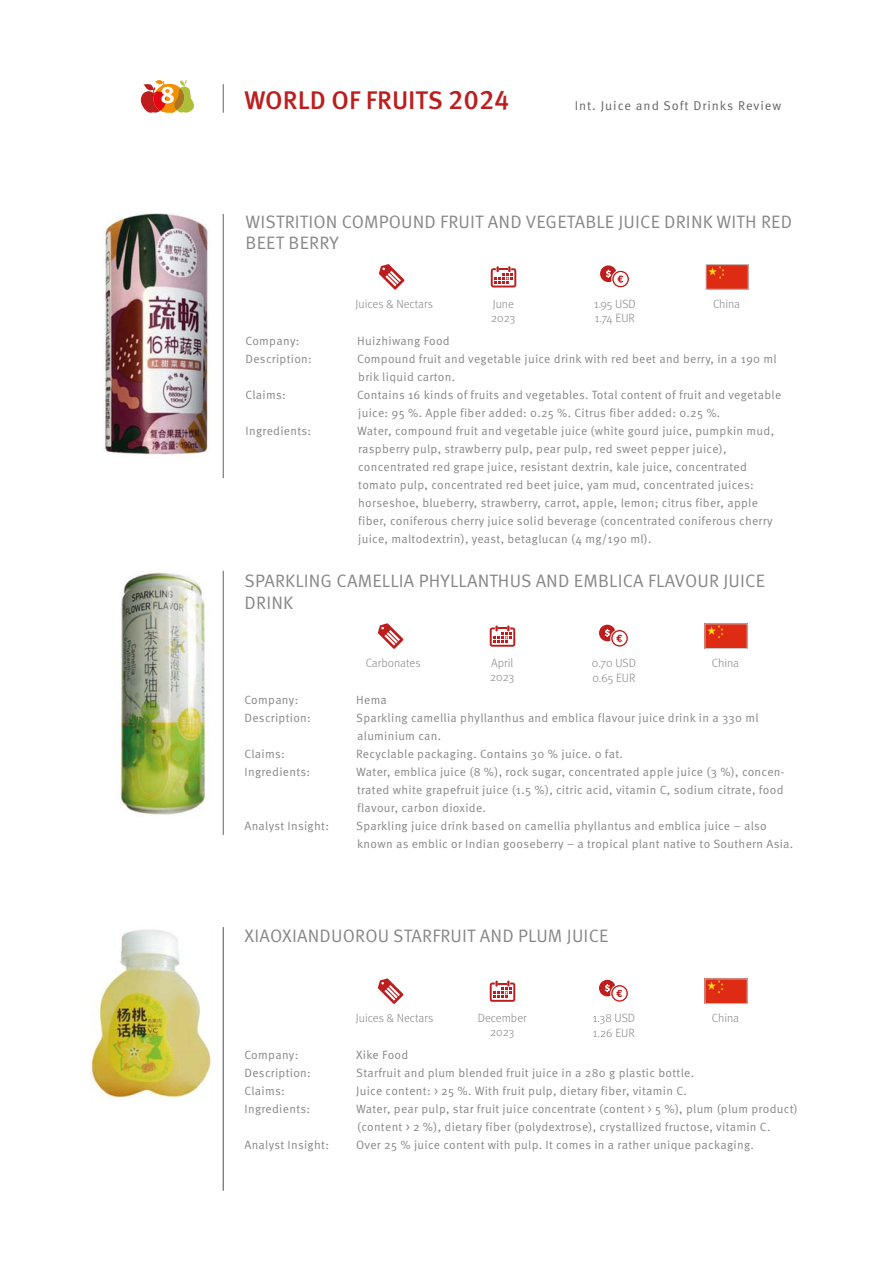
<style>
.page{position:relative;width:893px;height:1263px;background:#fff}
.page>*{position:absolute;margin:0;border:0;box-sizing:border-box;transform-origin:0 0}
.t1{font:500 25.5px "Meta Pro";color:#bd1d1d}
.t2{font:700 24px "Meta Pro";color:#fff}
.t3{font:18px/21.6px "Meta Pro Norm";letter-spacing:.01em;color:#878787}
.t4{font:12.75px "Meta Pro Norm";letter-spacing:.075em;color:#646363}
.t5{font:12px/18px "Meta Pro Norm";letter-spacing:.025em;color:#878787}
.t6{font:300 12px/14.4px "Meta Pro";color:#878787}
.s1{font-size:27px}
</style>
<div class="page">
<svg style="left:141px;top:80px;width:53px;height:33px"></svg>
<svg style="left:223px;top:84px;width:1px;height:29px"></svg>
<hr style="left:223px;top:214px;width:1px;height:264px;background:#646363">
<hr style="left:223px;top:927px;width:1px;height:264px;background:#646363">
<hr style="left:223px;top:571px;width:1px;height:264px;background:#646363">
<img style="left:104px;top:213px;width:105px;height:242px">
<svg style="left:600px;top:265px;width:17px;height:17px"></svg>
<svg style="left:606px;top:270px;width:24px;height:18px"></svg>
<svg style="left:491px;top:266px;width:25px;height:21px"></svg>
<svg style="left:379px;top:264px;width:26px;height:26px"></svg>
<img style="left:708px;top:266px;width:39px;height:22px">
<div style="left:706px;top:264px;width:43px;height:26px;border:1px solid #c6c6c6"></div>
<img style="left:120px;top:572px;width:86px;height:243px">
<div style="left:599px;top:625px;width:17px;height:16px;background:#bd1d1d;border-radius:50%"></div>
<svg style="left:605px;top:629px;width:24px;height:18px"></svg>
<svg style="left:490px;top:625px;width:25px;height:22px"></svg>
<svg style="left:378px;top:623px;width:26px;height:26px"></svg>
<img style="left:707px;top:625px;width:39px;height:22px">
<div style="left:705px;top:623px;width:43px;height:26px;border:1px solid #c6c6c6"></div>
<img style="left:90px;top:929px;width:121px;height:169px">
<div style="left:599px;top:980px;width:17px;height:16px;background:#bd1d1d;border-radius:50%"></div>
<svg style="left:605px;top:984px;width:24px;height:19px"></svg>
<svg style="left:490px;top:980px;width:25px;height:22px"></svg>
<svg style="left:378px;top:978px;width:26px;height:26px"></svg>
<img style="left:707px;top:980px;width:39px;height:22px">
<div style="left:705px;top:978px;width:43px;height:26px;border:1px solid #c6c6c6"></div>
<h2 class="t2" style="left:160px;top:81px;width:16px">8</h2>
<h1 class="t1" style="left:244px;top:85px;width:267px">WORLD OF FRUITS <span class="s1">2024</span></h1>
<p class="t4" style="left:575px;top:101px;width:208px">Int. Juice and Soft Drinks Review</p>
<h3 class="t3" style="left:246px;top:213px;width:548px">WISTRITION COMPOUND FRUIT AND VEGETABLE JUICE DRINK WITH RED<br>BEET BERRY</h3>
<p class="t6" style="left:356px;top:298px;width:79px">Juices &amp; Nectars</p>
<p class="t6" style="left:491px;top:298px;width:26px">June<br>2023</p>
<p class="t6" style="left:594px;top:298px;width:43px">1.95 USD</p>
<p class="t6" style="left:713px;top:298px;width:29px">China</p>
<p class="t6" style="left:595px;top:312px;width:42px">1.74 EUR</p>
<p class="t5" style="left:246px;top:333px;width:55px">Company:</p>
<p class="t5" style="left:357px;top:333px;width:94px">Huizhiwang Food</p>
<p class="t5" style="left:246px;top:351px;width:68px">Description:</p>
<p class="t5" style="left:357px;top:351px;width:421px">Compound fruit and vegetable juice drink with red beet and berry, in a 190 ml brik liquid carton.</p>
<p class="t5" style="left:246px;top:387px;width:42px">Claims:</p>
<p class="t5" style="left:357px;top:387px;width:426px">Contains 16 kinds of fruits and vegetables. Total content of fruit and vegetable juice: 95 %. Apple fiber added: 0.25 %. Citrus fiber added: 0.25 %.</p>
<p class="t5" style="left:246px;top:423px;width:67px">Ingredients:</p>
<p class="t5" style="left:357px;top:423px;width:419px">Water, compound fruit and vegetable juice (white gourd juice, pumpkin mud, raspberry pulp, strawberry pulp, pear pulp, red sweet pepper juice), concentrated red grape juice, resistant dextrin, kale juice, concentrated tomato pulp, concentrated red beet juice, yam mud, concentrated juices: horseshoe, blueberry, strawberry, carrot, apple, lemon; citrus fiber, apple fiber, coniferous cherry juice solid beverage (concentrated coniferous cherry juice, maltodextrin), yeast, betaglucan (4 mg/190 ml).</p>
<h3 class="t3" style="left:245px;top:572px;width:522px">SPARKLING CAMELLIA PHYLLANTHUS AND EMBLICA FLAVOUR JUICE<br>DRINK</h3>
<p class="t6" style="left:366px;top:657px;width:56px">Carbonates</p>
<p class="t6" style="left:490px;top:657px;width:26px">April<br>2023</p>
<p class="t6" style="left:592px;top:657px;width:45px">0.70 USD</p>
<p class="t6" style="left:712px;top:657px;width:29px">China</p>
<p class="t6" style="left:592px;top:671px;width:45px">0.65 EUR</p>
<p class="t5" style="left:244px;top:692px;width:55px">Company:</p>
<p class="t5" style="left:356px;top:692px;width:32px">Hema</p>
<p class="t5" style="left:244px;top:710px;width:68px">Description:</p>
<p class="t5" style="left:356px;top:710px;width:404px">Sparkling camellia phyllanthus and emblica flavour juice drink in a 330 ml aluminium can.</p>
<p class="t5" style="left:244px;top:746px;width:42px">Claims:</p>
<p class="t5" style="left:356px;top:746px;width:268px">Recyclable packaging. Contains 30 % juice. 0 fat.</p>
<p class="t5" style="left:244px;top:764px;width:67px">Ingredients:</p>
<p class="t5" style="left:356px;top:764px;width:430px;text-align:justify">Water, emblica juice (8 %), rock sugar, concentrated apple juice (3 %), concen&shy;trated white grapefruit juice (1.5 %), citric acid, vitamin C, sodium citrate, food flavour, carbon dioxide.</p>
<p class="t5" style="left:244px;top:818px;width:86px">Analyst Insight:</p>
<p class="t5" style="left:356px;top:818px;width:439px">Sparkling juice drink based on camellia phyllantus and emblica juice – also known as emblic or Indian gooseberry – a tropical plant native to Southern Asia.</p>
<h3 class="t3" style="left:245px;top:927px;width:365px">XIAOXIANDUOROU STARFRUIT AND PLUM JUICE</h3>
<p class="t6" style="left:356px;top:1012px;width:79px">Juices &amp; Nectars</p>
<p class="t6" style="left:478px;top:1012px;width:50px;text-align:center">December<br>2023</p>
<p class="t6" style="left:593px;top:1012px;width:44px">1.38 USD</p>
<p class="t6" style="left:712px;top:1012px;width:29px">China</p>
<p class="t6" style="left:593px;top:1027px;width:43px">1.26 EUR</p>
<p class="t5" style="left:244px;top:1047px;width:55px">Company:</p>
<p class="t5" style="left:356px;top:1047px;width:54px">Xike Food</p>
<p class="t5" style="left:244px;top:1065px;width:68px">Description:</p>
<p class="t5" style="left:356px;top:1065px;width:339px">Starfruit and plum blended fruit juice in a 280 g plastic bottle.</p>
<p class="t5" style="left:244px;top:1083px;width:42px">Claims:</p>
<p class="t5" style="left:356px;top:1083px;width:332px">Juice content: &gt; 25 %. With fruit pulp, dietary fiber, vitamin C.</p>
<p class="t5" style="left:244px;top:1101px;width:67px">Ingredients:</p>
<p class="t5" style="left:356px;top:1101px;width:443px">Water, pear pulp, star fruit juice concentrate (content &gt; 5 %), plum (plum product) (content &gt; 2 %), dietary fiber (polydextrose), crystallized fructose, vitamin C.</p>
<p class="t5" style="left:244px;top:1137px;width:86px">Analyst Insight:</p>
<p class="t5" style="left:356px;top:1137px;width:399px">Over 25 % juice content with pulp. It comes in a rather unique packaging.</p>
</div>
